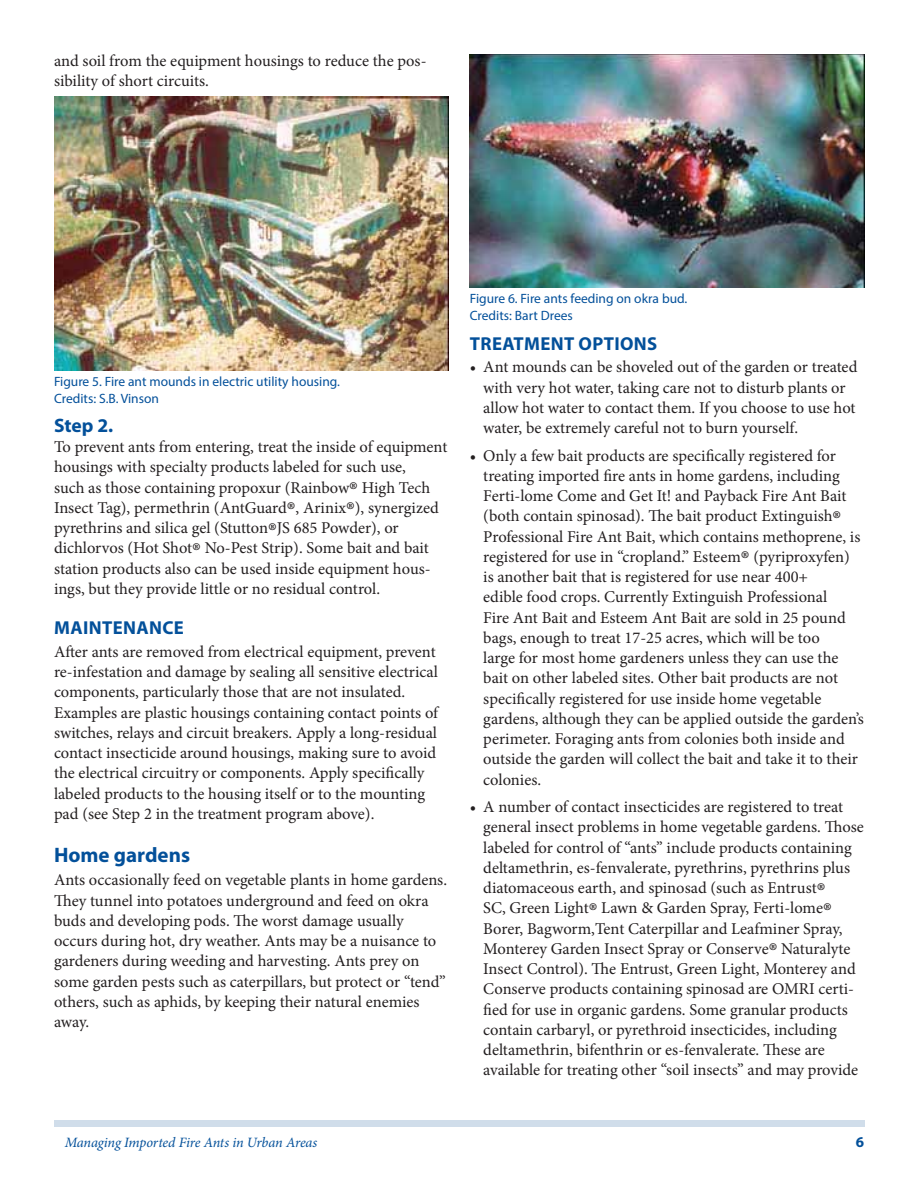
<style>
.page{position:relative;width:918px;height:1188px;background:#fff}
.page>*{position:absolute;margin:0;border:0;box-sizing:border-box;transform-origin:0 0}
.t1{font:700 21px "Myriad Pro";color:#03509a}
.t2{font:700 19.5px "Myriad Pro";color:#03509a}
.t3{font:700 18.75px "Myriad Pro";letter-spacing:.02em;color:#03509a}
.t4{font:16.5px/20.2px "Minion Pro";color:#231f20}
.t5{font:700 15px "Myriad Pro";color:#03509a}
.t6{font:italic 14.25px "Minion Pro";letter-spacing:-.015em;color:#03509a}
.t7{font:13.5px/16.5px "Myriad Pro";color:#03509a}
.s1{font-size:27px}
</style>
<div class="page">
<div style="left:54px;top:1120px;width:810px;height:7px;background:#d0ddea"></div>
<img style="left:54px;top:96px;width:394px;height:275px">
<img style="left:470px;top:54px;width:394px;height:234px">
<p class="t4" style="left:54px;top:52px;width:374px">and soil from the equipment housings to reduce the pos&shy;sibility of short circuits.</p>
<p class="t7" style="left:54px;top:374px;width:287px">Figure 5. Fire ant mounds in electric utility housing.<br>Credits: S.B. Vinson</p>
<p class="t2" style="left:54px;top:418px;width:61px">Step 2.</p>
<p class="t4" style="left:54px;top:438px;width:395px">To prevent ants from entering, treat the inside of equipment housings with specialty products labeled for such use,<br>such as those containing propoxur (Rainbow<span class="s1">®</span> High Tech Insect Tag), permethrin (AntGuard<span class="s1">®</span>, Arinix<span class="s1">®</span>), synergized pyrethrins and silica gel (Stutton<span class="s1">®</span>JS 685 Powder), or dichlorvos (Hot Shot<span class="s1">®</span> No-Pest Strip). Some bait and bait station products also can be used inside equipment hous&shy;ings, but they provide little or no residual control.</p>
<p class="t3" style="left:54px;top:621px;width:131px">MAINTENANCE</p>
<p class="t4" style="left:54px;top:643px;width:386px">After ants are removed from electrical equipment, prevent re-infestation and damage by sealing all sensitive electrical components, particularly those that are not insulated.<br>Examples are plastic housings containing contact points of switches, relays and circuit breakers. Apply a long-residual contact insecticide around housings, making sure to avoid the electrical circuitry or components. Apply specifically labeled products to the housing itself or to the mounting pad (see Step 2 in the treatment program above).</p>
<p class="t1" style="left:54px;top:847px;width:138px">Home gardens</p>
<p class="t4" style="left:54px;top:871px;width:395px">Ants occasionally feed on vegetable plants in home gardens.<br>They tunnel into potatoes underground and feed on okra buds and developing pods. The worst damage usually occurs during hot, dry weather. Ants may be a nuisance to gardeners during weeding and harvesting. Ants prey on some garden pests such as caterpillars, but protect or “tend” others, such as aphids, by keeping their natural enemies away.</p>
<p class="t7" style="left:470px;top:291px;width:219px">Figure 6. Fire ants feeding on okra bud.<br>Credits: Bart Drees</p>
<p class="t3" style="left:470px;top:337px;width:189px">TREATMENT OPTIONS</p>
<p class="t4" style="left:483px;top:358px;width:376px;text-indent:-14px">• Ant mounds can be shoveled out of the garden or treated with very hot water, taking care not to disturb plants or allow hot water to contact them. If you choose to use hot water, be extremely careful not to burn yourself.</p>
<p class="t4" style="left:483px;top:447px;width:382px;text-indent:-14px">• Only a few bait products are specifically registered for treating imported fire ants in home gardens, including Ferti-lome Come and Get It! and Payback Fire Ant Bait (both contain spinosad). The bait product Extinguish<span class="s1">® </span>Professional Fire Ant Bait, which contains methoprene, is registered for use in “cropland.” Esteem<span class="s1">®</span> (pyriproxyfen) is another bait that is registered for use near 400+<br>edible food crops. Currently Extinguish Professional<br>Fire Ant Bait and Esteem Ant Bait are sold in 25 pound bags, enough to treat 17-25 acres, which will be too<br>large for most home gardeners unless they can use the bait on other labeled sites. Other bait products are not specifically registered for use inside home vegetable gardens, although they can be applied outside the garden’s perimeter. Foraging ants from colonies both inside and outside the garden will collect the bait and take it to their colonies.</p>
<p class="t4" style="left:483px;top:798px;width:382px;text-indent:-13px">• A number of contact insecticides are registered to treat general insect problems in home vegetable gardens. Those labeled for control of “ants” include products containing deltamethrin, es-fenvalerate, pyrethrins, pyrethrins plus diatomaceous earth, and spinosad (such as Entrust<span class="s1">®<br></span>SC, Green Light<span class="s1">®</span> Lawn &amp; Garden Spray, Ferti-lome<span class="s1">® </span>Borer, Bagworm,Tent Caterpillar and Leafminer Spray, Monterey Garden Insect Spray or Conserve<span class="s1">®</span> Naturalyte Insect Control). The Entrust, Green Light, Monterey and Conserve products containing spinosad are OMRI certi&shy;fied for use in organic gardens. Some granular products contain carbaryl, or pyrethroid insecticides, including deltamethrin, bifenthrin or es-fenvalerate. These are available for treating other “soil insects” and may provide</p>
<p class="t6" style="left:65px;top:1137px;width:254px">Managing Imported Fire Ants in Urban Areas</p>
<p class="t5" style="left:856px;top:1137px;width:10px">6</p>
</div>
